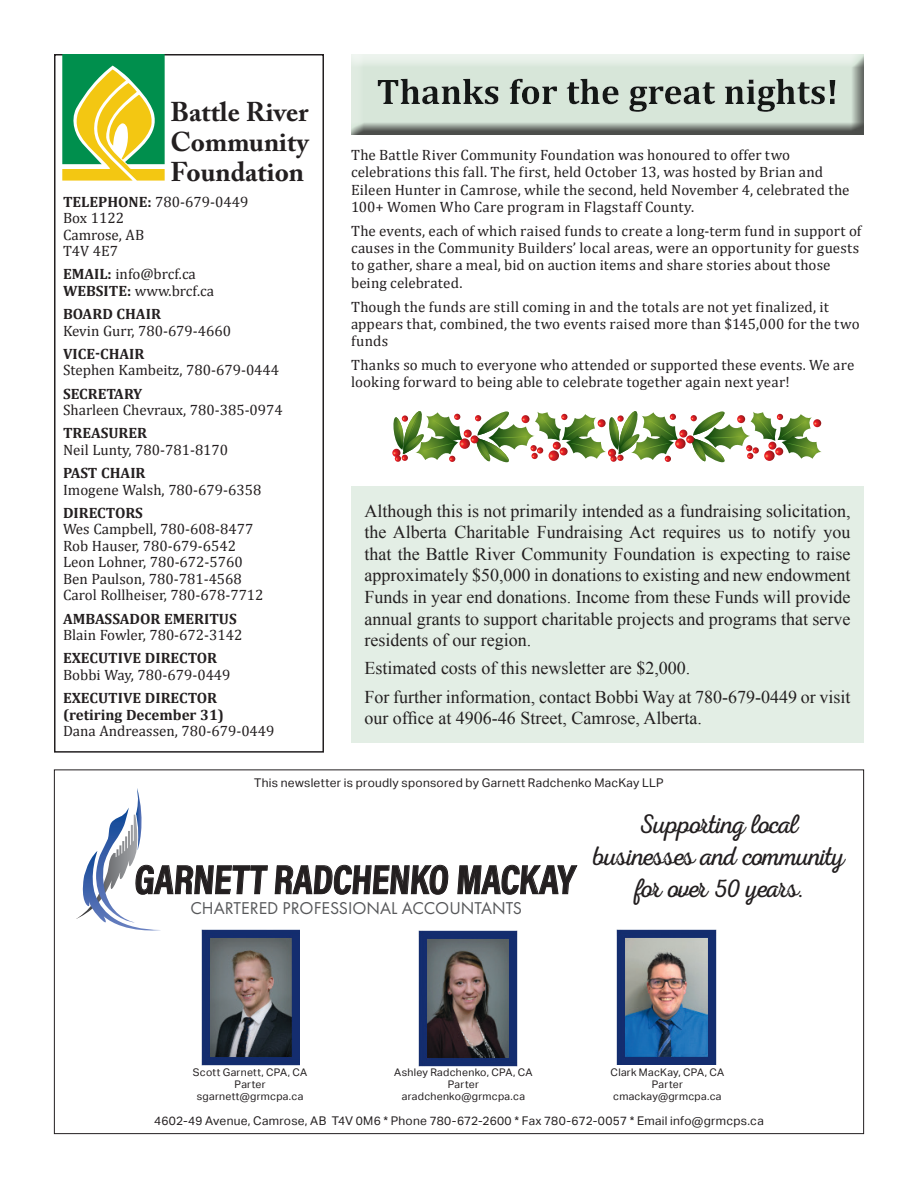
<style>
.page{position:relative;width:918px;height:1188px;background:#fff}
.page>*{position:absolute;margin:0;border:0;box-sizing:border-box;transform-origin:0 0}
.t1{font:700 41.4px "Acumin Pro Cond";color:#231f20;scale:.96 1}
.t2{font:27px/32.4px "Nexa Rust Script L 0";letter-spacing:-.03em;color:#231f20;text-align:center}
.t3{font:700 27px/29.7px "Adobe Caslon Pro";color:#231f20;text-align:justify}
.t4{font:18px/21.6px "Times New Roman";color:#231f20;text-align:justify}
.t5{font:17.7px "Futura PT";color:#57585a}
.Paragraph_Style_1{font:15px/16.5px "Cambria";color:#231f20}
.t6{font:700 15px/16.5px "Cambria";color:#231f20}
.t7{font:12px "Aktiv Grotesk";letter-spacing:.02em;color:#231f20}
.t8{font:10.5px "Aktiv Grotesk";letter-spacing:.025em;color:#231f20}
.s1{font-weight:700}
.s2{font-weight:400}
</style>
<div class="page">
<div style="left:350px;top:52px;width:528px;height:84px;background:#231f20;opacity:.75"></div>
<div style="left:54px;top:54px;width:270px;height:699px;border:2px solid #231f20"></div>
<svg style="left:62px;top:54px;width:103px;height:127px;background:#88b755"></svg>
<div style="left:351px;top:486px;width:513px;height:256px;background:#e3eee5"></div>
<svg style="left:76px;top:788px;width:192px;height:146px"></svg>
<svg style="left:275px;top:865px;width:174px;height:30px"></svg>
<svg style="left:457px;top:865px;width:120px;height:30px"></svg>
<svg style="left:392px;top:411px;width:430px;height:52px"></svg>
<img style="left:419px;top:930px;width:98px;height:136px">
<img style="left:617px;top:930px;width:99px;height:135px">
<img style="left:202px;top:929px;width:98px;height:136px">
<p class="t3" style="left:171px;top:97px;width:140px">Battle River Community Foundation</p>
<p class="Paragraph_Style_1" style="left:63px;top:193px;width:187px"><span class="s1">TELEPHONE:</span> 780-679-0449</p>
<p class="Paragraph_Style_1" style="left:63px;top:210px;width:83px">Box 1122<br>Camrose, AB<br>T4V 4E7</p>
<p class="Paragraph_Style_1" style="left:63px;top:266px;width:153px"><span class="s1">EMAIL:</span> info@brcf.ca<br><span class="s1">WEBSITE:</span> www.brcf.ca</p>
<p class="Paragraph_Style_1" style="left:63px;top:306px;width:170px"><span class="s1">BOARD CHAIR<br></span>Kevin Gurr, 780-679-4660</p>
<p class="t6" style="left:63px;top:345px;width:83px">VICE-CHAIR</p>
<p class="Paragraph_Style_1" style="left:63px;top:362px;width:218px">Stephen Kambeitz, 780-679-0444</p>
<p class="t6" style="left:63px;top:385px;width:81px">SECRETARY</p>
<p class="Paragraph_Style_1" style="left:63px;top:402px;width:221px">Sharleen Chevraux, 780-385-0974</p>
<p class="Paragraph_Style_1" style="left:63px;top:425px;width:167px"><span class="s1">TREASURER<br></span>Neil Lunty, 780-781-8170</p>
<p class="Paragraph_Style_1" style="left:63px;top:465px;width:200px"><span class="s1">PAST CHAIR<br></span>Imogene Walsh, 780-679-6358</p>
<p class="Paragraph_Style_1" style="left:63px;top:504px;width:202px"><span class="s1">DIRECTORS<br></span>Wes Campbell, 780-608-8477<br>Rob Hauser, 780-679-6542<br>Leon Lohner, 780-672-5760<br>Ben Paulson, 780-781-4568<br>Carol Rollheiser, 780-678-7712</p>
<p class="Paragraph_Style_1" style="left:63px;top:610px;width:181px"><span class="s1">AMBASSADOR EMERITUS<br></span>Blain Fowler, 780-672-3142</p>
<p class="Paragraph_Style_1" style="left:63px;top:650px;width:169px"><span class="s1">EXECUTIVE DIRECTOR<br></span>Bobbi Way, 780-679-0449</p>
<p class="t6" style="left:63px;top:689px;width:213px">EXECUTIVE DIRECTOR (retiring December 31)<br><span class="s2">Dana Andreassen, 780-679-0449</span></p>
<p class="Paragraph_Style_1" style="left:351px;top:146px;width:500px;line-height:17.2px">The Battle River Community Foundation was honoured to offer two celebrations this fall. The first, held October 13, was hosted by Brian and Eileen Hunter in Camrose, while the second, held November 4, celebrated the 100+ Women Who Care program in Flagstaff County.</p>
<p class="Paragraph_Style_1" style="left:351px;top:222px;width:512px;line-height:17.2px">The events, each of which raised funds to create a long-term fund in support of causes in the Community Builders’ local areas, were an opportunity for guests to gather, share a meal, bid on auction items and share stories about those being celebrated.</p>
<p class="Paragraph_Style_1" style="left:351px;top:298px;width:510px;line-height:17.2px">Though the funds are still coming in and the totals are not yet finalized, it appears that, combined, the two events raised more than $145,000 for the two funds</p>
<p class="Paragraph_Style_1" style="left:351px;top:356px;width:505px;line-height:17.2px">Thanks so much to everyone who attended or supported these events. We are looking forward to being able to celebrate together again next year!</p>
<p class="t4" style="left:364px;top:499px;width:488px">Although this is not primarily intended as a fundraising solicitation, the Alberta Charitable Fundraising Act requires us to notify you that the Battle River Community Foundation is expecting to raise approximately $50,000 in donations to existing and new endowment Funds in year end donations. Income from these Funds will provide annual grants to support charitable projects and programs that serve residents of our region.</p>
<p class="t4" style="left:364px;top:657px;width:327px">Estimated costs of this newsletter are $2,000.</p>
<p class="t4" style="left:364px;top:686px;width:488px">For further information, contact Bobbi Way at 780-679-0449 or visit our office at 4906-46 Street, Camrose, Alberta.</p>
<p class="t7" style="left:254px;top:776px;width:411px">This newsletter is proudly sponsored by Garnett Radchenko MacKay LLP</p>
<p class="t2" style="left:593px;top:811px;width:254px">Supporting local businesses and community for over 50 years.</p>
<p class="t1" style="left:134px;top:852px;width:465px">GARNETT RADCHENKO MACKAY</p>
<p class="t5" style="left:190px;top:898px;width:333px">CHARTERED PROFESSIONAL ACCOUNTANTS</p>
<p class="t8" style="left:193px;top:1067px;width:116px">Scott Garnett, CPA, CA</p>
<p class="t8" style="left:235px;top:1079px;width:33px">Parter</p>
<p class="t8" style="left:197px;top:1091px;width:108px">sgarnett@grmcpa.ca</p>
<p class="t8" style="left:394px;top:1067px;width:140px">Ashley Radchenko, CPA, CA</p>
<p class="t8" style="left:448px;top:1079px;width:33px">Parter</p>
<p class="t8" style="left:402px;top:1091px;width:125px">aradchenko@grmcpa.ca</p>
<p class="t8" style="left:611px;top:1067px;width:115px">Clark MacKay, CPA, CA</p>
<p class="t8" style="left:652px;top:1079px;width:33px">Parter</p>
<p class="t8" style="left:613px;top:1091px;width:110px">cmackay@grmcpa.ca</p>
<p class="t7" style="left:154px;top:1114px;width:611px">4602-49 Avenue, Camrose, AB T4V 0M6 * Phone 780-672-2600 * Fax 780-672-0057 * Email info@grmcps.ca</p>
</div>
